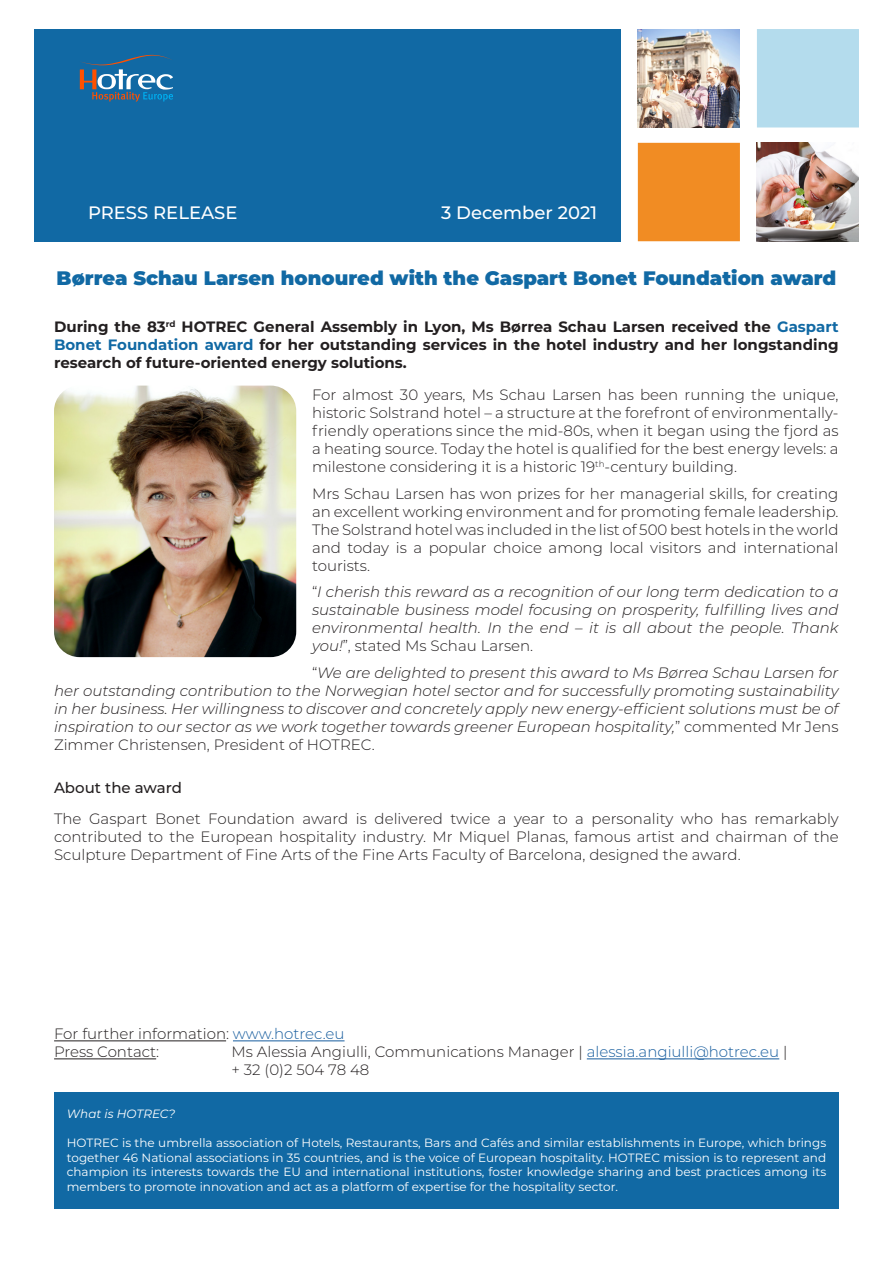
<style>
.page{position:relative;width:893px;height:1263px;background:#fff}
.page>*{position:absolute;margin:0;border:0;box-sizing:border-box;transform-origin:0 0}
.t1{font:900 19.5px "Montserrat";color:#1169a4}
.t2{font:500 18px "Montserrat";color:#fff}
.t3{font:300 15px/18px "Montserrat";color:#231f20;text-align:justify}
.t4{font:italic 300 15px/18px "Montserrat";color:#231f20;text-align:justify}
.t5{font:700 15px/18px "Montserrat";color:#231f20;text-align:justify}
.t6{font:500 15px "Montserrat";color:#231f20}
.t7{font:12px/14.4px "Montserrat";color:#fff;text-align:justify}
.t8{font:italic 12px "Montserrat";color:#fff}
.s1{color:#1169a4}
.s2{font-style:normal}
.s3{color:#175d9e}
</style>
<div class="page">
<div style="left:34px;top:29px;width:587px;height:212px;background:#1169a4"></div>
<img style="left:757px;top:143px;width:102px;height:98px">
<div style="left:638px;top:143px;width:102px;height:98px;background:#f18c23"></div>
<div style="left:757px;top:29px;width:102px;height:98px;background:#b4dced"></div>
<img style="left:54px;top:386px;width:242px;height:271px">
<div style="left:54px;top:1092px;width:785px;height:117px;background:#1169a4"></div>
<hr style="left:54px;top:1040px;width:172px;height:1px;background:#231f20">
<hr style="left:233px;top:1040px;width:112px;height:1px;background:#175d9e">
<hr style="left:54px;top:1058px;width:102px;height:1px;background:#231f20">
<hr style="left:587px;top:1058px;width:192px;height:1px;background:#175d9e">
<svg style="left:80px;top:55px;width:93px;height:47px"></svg>
<img style="left:638px;top:29px;width:102px;height:98px">
<p class="t2" style="left:88px;top:200px;width:151px">PRESS RELEASE</p>
<p class="t2" style="left:441px;top:200px;width:157px">3 December 2021</p>
<p class="t1" style="left:57px;top:263px;width:781px">Børrea Schau Larsen honoured with the Gaspart Bonet Foundation award</p>
<p class="t5" style="left:54px;top:317px;width:786px">During the 83<sup>rd</sup> HOTREC General Assembly in Lyon, Ms Børrea Schau Larsen received the <span class="s1">Gaspart Bonet Foundation award</span> for her outstanding services in the hotel industry and her longstanding research of future-oriented energy solutions.</p>
<p class="t3" style="left:312px;top:385px;width:528px">For almost 30 years, Ms Schau Larsen has been running the unique, historic Solstrand hotel – a structure at the forefront of environmentally&shy;friendly operations since the mid-80s, when it began using the fjord as a heating source. Today the hotel is qualified for the best energy levels: a milestone considering it is a historic 19<sup>th</sup>-century building.</p>
<p class="t3" style="left:312px;top:484px;width:528px">Mrs Schau Larsen has won prizes for her managerial skills, for creating an excellent working environment and for promoting female leadership.<br>The Solstrand hotel was included in the list of 500 best hotels in the world and today is a popular choice among local visitors and international tourists.</p>
<p class="t4" style="left:312px;top:582px;width:528px"><span class="s2">“</span>I cherish this reward as a recognition of our long term dedication to a sustainable business model focusing on prosperity, fulfilling lives and environmental health. In the end – it is all about the people. Thank you!<span class="s2">”, stated Ms Schau Larsen.</span></p>
<p class="t4" style="left:54px;top:663px;width:786px;text-indent:258px"><span class="s2">“</span>We are delighted to present this award to Ms Børrea Schau Larsen for her outstanding contribution to the Norwegian hotel sector and for successfully promoting sustainability in her business. Her willingness to discover and concretely apply new energy-efficient solutions must be of inspiration to our sector as we work together towards greener European hospitality,<span class="s2">” commented Mr Jens Zimmer Christensen, President of HOTREC.</span></p>
<p class="t6" style="left:54px;top:778px;width:130px">About the award</p>
<p class="t3" style="left:54px;top:809px;width:786px">The Gaspart Bonet Foundation award is delivered twice a year to a personality who has remarkably contributed to the European hospitality industry. Mr Miquel Planas, famous artist and chairman of the Sculpture Department of Fine Arts of the Fine Arts Faculty of Barcelona, designed the award.</p>
<p class="t3" style="left:54px;top:1024px;width:292px">For further information: <span class="s3">www.hotrec.eu</span></p>
<p class="t3" style="left:54px;top:1042px;width:107px">Press Contact:</p>
<p class="t3" style="left:232px;top:1042px;width:557px">Ms Alessia Angiulli, Communications Manager | <span class="s3">alessia.angiulli@hotrec.eu</span> |</p>
<p class="t3" style="left:232px;top:1060px;width:139px">+ 32 (0)2 504 78 48</p>
<p class="t8" style="left:67px;top:1106px;width:110px">What is HOTREC?</p>
<p class="t7" style="left:67px;top:1135px;width:761px">HOTREC is the umbrella association of Hotels, Restaurants, Bars and Cafés and similar establishments in Europe, which brings together 46 National associations in 35 countries, and is the voice of European hospitality. HOTREC mission is to represent and champion its interests towards the EU and international institutions, foster knowledge sharing and best practices among its members to promote innovation and act as a platform of expertise for the hospitality sector.</p>
</div>
